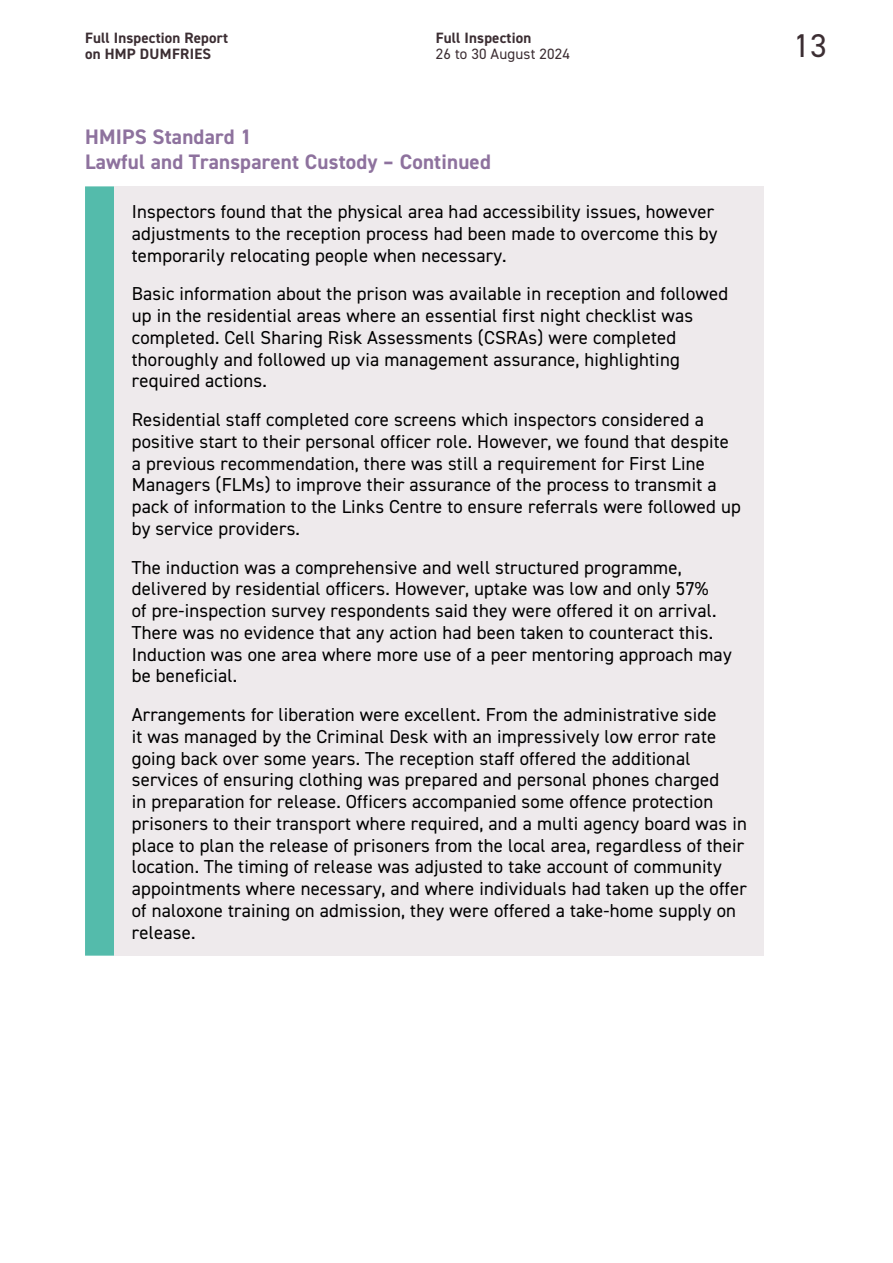
<style>
.page{position:relative;width:893px;height:1263px;background:#fff}
.page>*{position:absolute;margin:0;border:0;box-sizing:border-box;transform-origin:0 0}
.t1{font:33px "DIN2014";color:#3c2e33}
.Txt_Heading__4mm_Space{font:700 21px/25.5px "DIN2014";letter-spacing:.01em;color:#8e729e}
.Body_Txt{font:18.75px/21.8px "DIN2014";letter-spacing:.01em;color:#000}
.t2{font:700 15px/16.5px "DIN2014";letter-spacing:.01em;color:#3c2e33}
.t3{font:15px "DIN2014";letter-spacing:.01em;color:#3c2e33}
</style>
<div class="page">
<div style="left:85px;top:186px;width:30px;height:770px;background:#54bbab"></div>
<div style="left:115px;top:186px;width:649px;height:770px;background:#eeeaec"></div>
<p class="t2" style="left:85px;top:29px;width:144px">Full Inspection Report on HMP DUMFRIES</p>
<p class="t2" style="left:436px;top:29px;width:97px">Full Inspection</p>
<p class="t3" style="left:436px;top:45px;width:136px">26 to 30 August 2024</p>
<p class="Txt_Heading__4mm_Space" style="left:85px;top:124px;width:407px">HMIPS Standard 1<br>Lawful and Transparent Custody – Continued</p>
<h3 class="Body_Txt" style="left:132px;top:200px;width:587px">Inspectors found that the physical area had accessibility issues, however adjustments to the reception process had been made to overcome this by temporarily relocating people when necessary.</h3>
<h3 class="Body_Txt" style="left:132px;top:283px;width:598px">Basic information about the prison was available in reception and followed up in the residential areas where an essential first night checklist was completed. Cell Sharing Risk Assessments (CSRAs) were completed thoroughly and followed up via management assurance, highlighting required actions.</h3>
<h3 class="Body_Txt" style="left:132px;top:408px;width:611px">Residential staff completed core screens which inspectors considered a positive start to their personal officer role. However, we found that despite a previous recommendation, there was still a requirement for First Line Managers (FLMs) to improve their assurance of the process to transmit a pack of information to the Links Centre to ensure referrals were followed up by service providers.</h3>
<h3 class="Body_Txt" style="left:132px;top:556px;width:601px">The induction was a comprehensive and well structured programme, delivered by residential officers. However, uptake was low and only 57%<br>of pre-inspection survey respondents said they were offered it on arrival.<br>There was no evidence that any action had been taken to counteract this.<br>Induction was one area where more use of a peer mentoring approach may be beneficial.</h3>
<h3 class="Body_Txt" style="left:132px;top:703px;width:617px">Arrangements for liberation were excellent. From the administrative side<br>it was managed by the Criminal Desk with an impressively low error rate going back over some years. The reception staff offered the additional services of ensuring clothing was prepared and personal phones charged<br>in preparation for release. Officers accompanied some offence protection prisoners to their transport where required, and a multi agency board was in place to plan the release of prisoners from the local area, regardless of their location. The timing of release was adjusted to take account of community appointments where necessary, and where individuals had taken up the offer of naloxone training on admission, they were offered a take-home supply on release.</h3>
<h1 class="t1" style="left:793px;top:25px;width:35px">13</h1>
</div>
